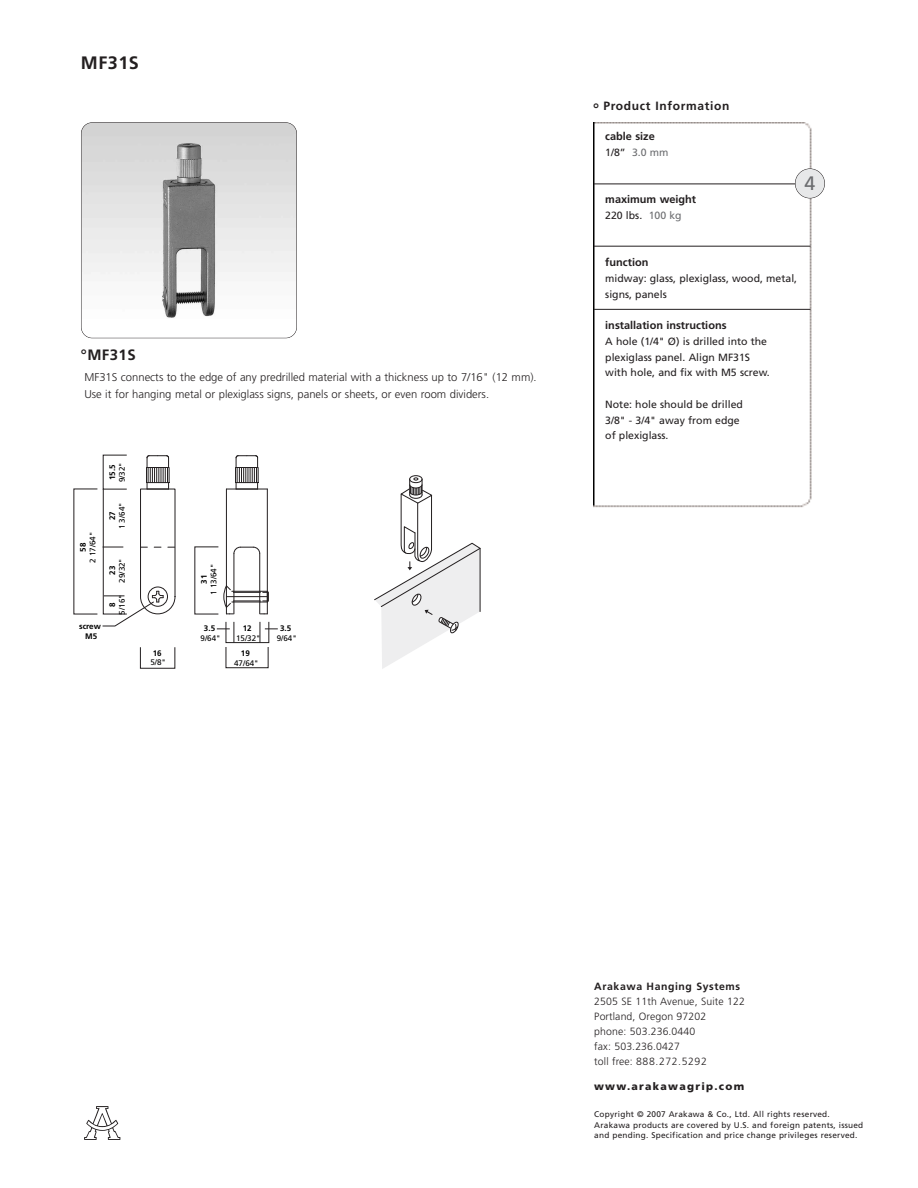
<style>
.page{position:relative;width:918px;height:1188px;background:#fff}
.page>*{position:absolute;margin:0;border:0;box-sizing:border-box;transform-origin:0 0}
.t1{font:19.5px "Frutiger";color:#6c6d70}
.t2{font:700 18px "Frutiger";letter-spacing:.03em;color:#231f20}
.t3{font:700 15px "Frutiger";letter-spacing:.03em;color:#231f20}
.t4{font:700 12px "Frutiger";letter-spacing:.055em;color:#231f20}
.t5{font:300 11.25px/16.5px "Frutiger";color:#231f20}
.t6{font:700 10.95px "Frutiger";color:#231f20}
.t7{font:10.5px/15.8px "Frutiger";color:#231f20}
.t8{font:300 10.5px/15px "Frutiger";letter-spacing:.01em;color:#231f20}
.t9{font:700 10.5px "Frutiger";letter-spacing:.055em;color:#231f20}
.t10{font:900 10.5px "Frutiger";letter-spacing:.12em;color:#231f20}
.t11{font:10.5px "Frutiger";color:#6c6d70}
.t12{font:8.25px/10.5px "Frutiger";letter-spacing:.03em;color:#231f20}
.t13{font:8.1px "Frutiger";color:#000}
.t14{font:700 8.1px/9.6px "Frutiger";color:#000;text-align:center}
.s1{font-size:15px}
.s2{color:#231f20}
.s3{color:#6c6d70}
</style>
<div class="page">
<svg style="left:84px;top:1106px;width:36px;height:34px"></svg>
<img style="left:81px;top:123px;width:216px;height:215px;border-radius:11px">
<div style="left:81px;top:122px;width:216px;height:216px;border:1px solid #231f20;border-radius:11px"></div>
<img style="left:594px;top:122px;width:231px;height:386px">
<hr style="left:594px;top:184px;width:217px;height:1px;background:#231f20">
<hr style="left:594px;top:246px;width:217px;height:1px;background:#231f20">
<hr style="left:594px;top:309px;width:217px;height:1px;background:#231f20">
<div style="left:795px;top:169px;width:30px;height:29px;background:#e7e8e9;border-radius:50%"></div>
<div style="left:795px;top:168px;width:30px;height:30px;border:1px solid #231f20;border-radius:50%"></div>
<hr style="left:168px;top:458px;width:1px;height:31px;background:#231f20">
<svg style="left:147px;top:455px;width:22px;height:3px"></svg>
<hr style="left:147px;top:458px;width:1px;height:31px;background:#231f20">
<div style="left:146px;top:467px;width:23px;height:16px;border:1px solid #231f20"></div>
<hr style="left:257px;top:458px;width:1px;height:31px;background:#231f20">
<svg style="left:236px;top:455px;width:22px;height:3px"></svg>
<hr style="left:236px;top:458px;width:1px;height:31px;background:#231f20">
<div style="left:235px;top:467px;width:23px;height:16px;border:1px solid #231f20"></div>
<svg style="left:237px;top:468px;width:20px;height:15px"></svg>
<hr style="left:226px;top:489px;width:1px;height:125px;background:#231f20">
<hr style="left:234px;top:554px;width:1px;height:60px;background:#231f20">
<hr style="left:259px;top:554px;width:1px;height:60px;background:#231f20">
<hr style="left:267px;top:489px;width:1px;height:125px;background:#231f20">
<hr style="left:226px;top:489px;width:41px;height:1px;background:#231f20">
<svg style="left:233px;top:547px;width:27px;height:7px"></svg>
<svg style="left:223px;top:585px;width:46px;height:23px"></svg>
<svg style="left:102px;top:468px;width:74px;height:158px"></svg>
<div style="left:226px;top:622px;width:43px;height:21px;border:1px solid #231f20"></div>
<div style="left:226px;top:647px;width:42px;height:21px;border:1px solid #231f20"></div>
<svg style="left:260px;top:622px;width:18px;height:21px"></svg>
<svg style="left:217px;top:622px;width:18px;height:21px"></svg>
<div style="left:409px;top:475px;width:13px;height:8px;border:1px solid #231f20;border-radius:50%"></div>
<hr style="left:480px;top:548px;width:1px;height:64px;background:#231f20">
<svg style="left:374px;top:478px;width:106px;height:191px"></svg>
<h2 class="t2" style="left:81px;top:56px;width:60px">MF31S</h2>
<h3 class="t3" style="left:81px;top:349px;width:56px">°MF31S</h3>
<p class="t5" style="left:84px;top:370px;width:454px">MF31S connects to the edge of any predrilled material with a thickness up to 7/16" (12 mm).<br>Use it for hanging metal or plexiglass signs, panels or sheets, or even room dividers.</p>
<p class="t14" style="left:108px;top:480px;width:17px;rotate:-90deg">15.5</p>
<p class="t13" style="left:119px;top:482px;width:22px;rotate:-90deg">9/32"</p>
<p class="t14" style="left:79px;top:552px;width:10px;rotate:-90deg">58</p>
<p class="t13" style="left:89px;top:563px;width:33px;rotate:-90deg">2 17/64"</p>
<p class="t14" style="left:79px;top:622px;width:23px">screw<br>M5</p>
<p class="t14" style="left:108px;top:520px;width:10px;rotate:-90deg">27</p>
<p class="t13" style="left:119px;top:529px;width:28px;rotate:-90deg">1 3/64"</p>
<p class="t14" style="left:108px;top:575px;width:10px;rotate:-90deg">23</p>
<p class="t13" style="left:119px;top:583px;width:26px;rotate:-90deg">29/32"</p>
<p class="t14" style="left:108px;top:607px;width:6px;rotate:-90deg">8</p>
<p class="t13" style="left:119px;top:615px;width:22px;rotate:-90deg">5/16"</p>
<p class="t14" style="left:153px;top:649px;width:10px">16</p>
<p class="t13" style="left:150px;top:659px;width:17px">5/8"</p>
<p class="t14" style="left:200px;top:584px;width:10px;rotate:-90deg">31</p>
<p class="t13" style="left:210px;top:595px;width:33px;rotate:-90deg">1 13/64"</p>
<p class="t14" style="left:204px;top:624px;width:13px">3.5</p>
<p class="t13" style="left:201px;top:635px;width:22px">9/64"</p>
<p class="t14" style="left:243px;top:624px;width:10px">12</p>
<p class="t13" style="left:236px;top:635px;width:26px">15/32"</p>
<p class="t14" style="left:241px;top:649px;width:10px">19</p>
<p class="t13" style="left:234px;top:660px;width:26px">47/64"</p>
<p class="t14" style="left:280px;top:624px;width:13px">3.5</p>
<p class="t13" style="left:277px;top:635px;width:22px">9/64"</p>
<p class="t4" style="left:593px;top:101px;width:138px"><span class="s1">°</span> Product Information</p>
<p class="t6" style="left:605px;top:132px;width:51px">cable size</p>
<p class="t11" style="left:605px;top:148px;width:65px"><span class="s2">1/8”</span> 3.0 mm</p>
<p class="t6" style="left:605px;top:195px;width:92px">maximum weight</p>
<p class="t7" style="left:605px;top:208px;width:78px">220 lbs. <span class="s3">100 kg</span></p>
<p class="t6" style="left:605px;top:258px;width:45px">function</p>
<p class="t7" style="left:605px;top:271px;width:193px">midway: glass, plexiglass, wood, metal, signs, panels</p>
<p class="t6" style="left:605px;top:321px;width:123px">installation instructions</p>
<p class="t7" style="left:605px;top:334px;width:166px">A hole (1/4" Ø) is drilled into the plexiglass panel. Align MF31S with hole, and fix with M5 screw.</p>
<p class="t7" style="left:605px;top:397px;width:139px">Note: hole should be drilled<br>3/8" - 3/4" away from edge of plexiglass.</p>
<h1 class="t1" style="left:804px;top:175px;width:12px">4</h1>
<p class="t9" style="left:594px;top:982px;width:147px">Arakawa Hanging Systems</p>
<p class="t8" style="left:594px;top:994px;width:152px">2505 SE 11th Avenue, Suite 122<br>Portland, Oregon 97202<br>phone: 503.236.0440<br>fax: 503.236.0427<br>toll free: 888.272.5292</p>
<p class="t10" style="left:594px;top:1082px;width:152px">www.arakawagrip.com</p>
<p class="t12" style="left:594px;top:1110px;width:271px">Copyright © 2007 Arakawa &amp; Co., Ltd. All rights reserved.<br>Arakawa products are covered by U.S. and foreign patents, issued and pending. Specification and price change privileges reserved.</p>
</div>
